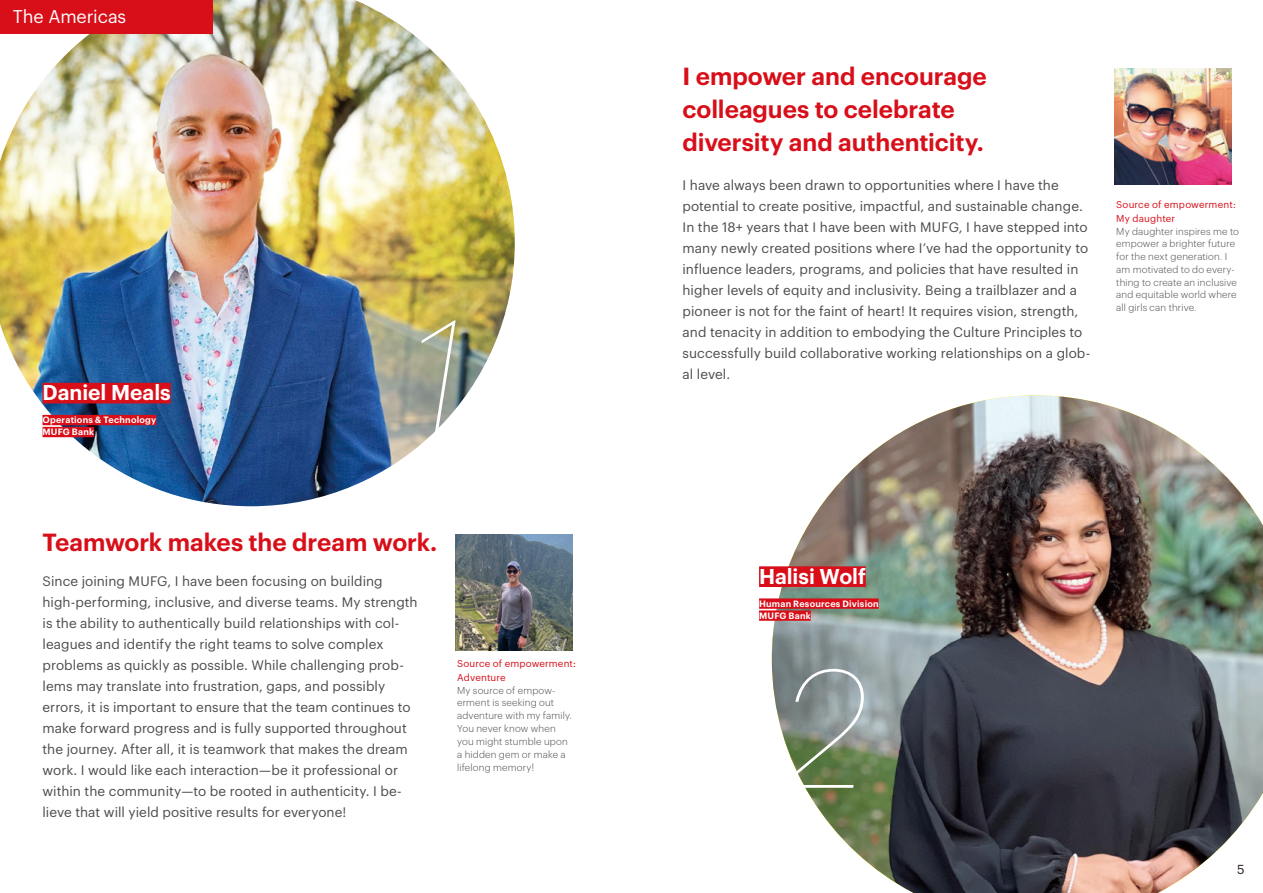
<style>
.page{position:relative;width:1263px;height:893px;background:#fff}
.page>*{position:absolute;margin:0;border:0;box-sizing:border-box;transform-origin:0 0}
.t1{font:italic 100 165px "Graphik";color:#fff}
.t2{font:600 24.3px/33px "Graphik";letter-spacing:-.005em;color:#d80e19}
.t3{font:600 21px "Graphik";color:#fff}
.t4{font:18px "Graphik";letter-spacing:-.005em;color:#fff}
.t5{font:13.5px/21px "Graphik";letter-spacing:.005em;color:#4d4a4a}
.t6{font:12.75px "Graphik";color:#231916}
.t7{font:300 9.75px/12.9px "Graphik";letter-spacing:.015em;color:#4d4a4a}
.t8{font:9.75px/13px "Graphik";letter-spacing:.015em;color:#d80e19}
.t9{font:600 9px/12px "Graphik";letter-spacing:.025em;color:#fff}
.s1{font-size:10.5px}
</style>
<div class="page">
<img style="left:0;top:0;width:515px;height:506px">
<img style="left:772px;top:395px;width:491px;height:498px">
<div style="left:759px;top:566px;width:107px;height:21px;background:#d80e19"></div>
<div style="left:759px;top:598px;width:120px;height:11px;background:#d80e19"></div>
<div style="left:759px;top:610px;width:52px;height:11px;background:#d80e19"></div>
<div style="left:43px;top:383px;width:128px;height:20px;background:#d80e19"></div>
<div style="left:43px;top:415px;width:113px;height:10px;background:#d80e19"></div>
<div style="left:43px;top:427px;width:51px;height:10px;background:#d80e19"></div>
<div style="left:0;top:0;width:213px;height:33px;background:#d80e19"></div>
<img style="left:456px;top:534px;width:116px;height:117px">
<img style="left:1115px;top:68px;width:116px;height:116px">
<h3 class="t4" style="left:13px;top:2px;width:115px">The Americas</h3>
<h3 class="t3" style="left:43px;top:376px;width:130px">Daniel Meals</h3>
<p class="t9" style="left:43px;top:413px;width:115px">Operations &amp; Technology<br>MUFG Bank</p>
<h1 class="t1" style="left:410px;top:262px;width:56px">1</h1>
<h2 class="t2" style="left:43px;top:523px;width:396px">Teamwork makes the dream work.</h2>
<p class="t5" style="left:43px;top:570px;width:377px">Since joining MUFG I, have been focusing on building high-performing, inclusive, and diverse teams. My strength</p>
<p class="t5" style="left:43px;top:633px;width:342px">leagues and identify the right teams to solve complex</p>
<p class="t5" style="left:43px;top:612px;width:358px">is the ability to authentically build relationships with col-</p>
<p class="t5" style="left:43px;top:654px;width:363px">problems as quickly as possible. While challenging prob-</p>
<p class="t5" style="left:43px;top:696px;width:370px">errors it, is important to ensure that the team continues to make forward progress and is fully supported throughout the journey. After all it, is teamwork that makes the dream work I. would like each interaction—be it professional or</p>
<p class="t5" style="left:43px;top:801px;width:305px">lieve that will yield positive results for everyone!</p>
<p class="t5" style="left:43px;top:675px;width:344px">lems may translate into frustration, gaps, and possibly</p>
<p class="t5" style="left:43px;top:780px;width:361px">within the community—to be rooted in authenticity I. be-</p>
<p class="t8" style="left:457px;top:657px;width:120px">Source of empowerment:<br>Adventure</p>
<p class="t7" style="left:457px;top:696px;width:99px">erment is seeking out</p>
<p class="t7" style="left:457px;top:683px;width:100px">My source of empow-</p>
<p class="t7" style="left:457px;top:708px;width:116px">adventure with my family.<br>You never know when you might stumble upon a hidden gem or make a lifelong memory<span class="s1">!</span></p>
<h2 class="t2" style="left:682px;top:57px;width:306px">I empower and encourage colleagues to celebrate diversity and authenticity.</h2>
<p class="t5" style="left:682px;top:174px;width:407px">I have always been drawn to opportunities where I have the potential to create positive, impactful, and sustainable change.<br>In the 18+ years that I have been with MUFG I, have stepped into many newly created positions where ’I ve had the opportunity to influence leaders, programs, and policies that have resulted in higher levels of equity and inclusivity. Being a trailblazer and a pioneer is not for the faint of heart! It requires vision, strength, and tenacity in addition to embodying the Culture Principles to</p>
<p class="t5" style="left:682px;top:363px;width:49px">al level.</p>
<p class="t5" style="left:682px;top:342px;width:409px">successfully build collaborative working relationships on a glob-</p>
<p class="t8" style="left:1116px;top:198px;width:121px">Source of empowerment:<br>My daughter</p>
<p class="t7" style="left:1116px;top:224px;width:124px">My daughter inspires me to empower a brighter future for the next generation I.</p>
<p class="t7" style="left:1116px;top:275px;width:122px">thing to create an inclusive</p>
<p class="t7" style="left:1116px;top:262px;width:120px">am motivated to do every-</p>
<p class="t7" style="left:1116px;top:288px;width:122px">and equitable world where all girls can thrive.</p>
<h3 class="t3" style="left:759px;top:560px;width:108px">Halisi Wolf</h3>
<p class="t9" style="left:759px;top:597px;width:121px">Human Resources Division<br>MUFG Bank</p>
<h1 class="t1" style="left:782px;top:612px;width:87px">2</h1>
<p class="t6" style="left:1237px;top:860px;width:9px">5</p>
</div>
